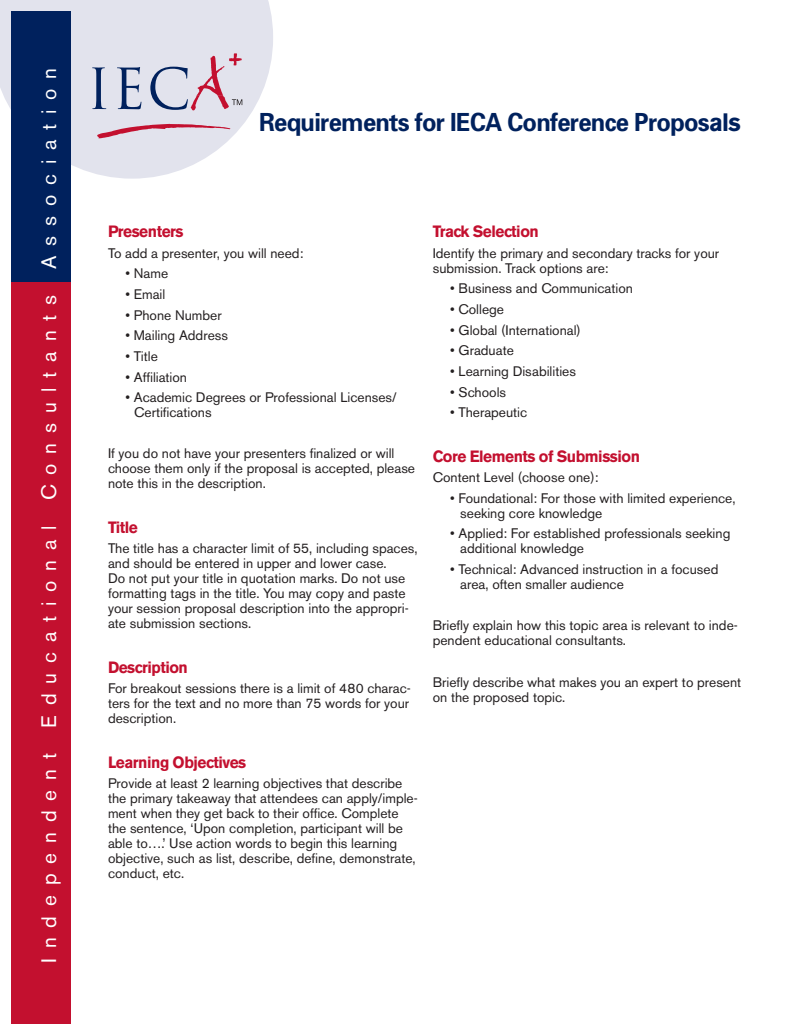
<style>
.page{position:relative;width:810px;height:1035px;background:#fff}
.page>*{position:absolute;margin:0;border:0;box-sizing:border-box;transform-origin:0 0}
.t1{font:700 25px "Univers";letter-spacing:-.03em;color:#00215d;scale:.95 1}
.t2{font:20.75px "Akzidenz Grotesk BE";letter-spacing:.475em;color:#fff}
.t3{font:700 16.25px "Akzidenz Grotesk BE";letter-spacing:-.03em;color:#c3102f;scale:.95 1}
.t4{font:13.75px/15px "Akzidenz Grotesk BE";color:#231f20}
.s1{font-family:"Akzidenz Grotesk BE"}
</style>
<div class="page">
<svg style="left:0;top:0;width:273px;height:179px;fill:#e2e3ed"></svg>
<div style="left:11px;top:282px;width:60px;height:742px;background:#c3102f"></div>
<div style="left:11px;top:11px;width:60px;height:271px;background:#00215d"></div>
<svg style="left:92px;top:67px;width:14px;height:42px"></svg>
<svg style="left:117px;top:67px;width:24px;height:42px"></svg>
<svg style="left:97px;top:124px;width:133px;height:14px;background:#daafbe"></svg>
<svg style="left:150px;top:53px;width:92px;height:57px;background:#cfc1d0"></svg>
<h2 class="t2" style="left:37px;top:963px;width:897px;rotate:-90deg">Independent Educational Consultants Association</h2>
<h1 class="t1" style="left:259px;top:106px;width:508px">Requirements for IECA Conference Propos<span class="s1">als</span></h1>
<p class="t3" style="left:108px;top:222px;width:81px">Presenters</p>
<p class="t4" style="left:108px;top:246px;width:197px">To add a presenter, you will need:</p>
<p class="t4" style="left:126px;top:266px;width:44px">• Name</p>
<p class="t4" style="left:126px;top:287px;width:41px">• Email</p>
<p class="t4" style="left:126px;top:307px;width:98px">• Phone Number</p>
<p class="t4" style="left:126px;top:328px;width:104px">• Mailing Address</p>
<p class="t4" style="left:126px;top:349px;width:34px">• Title</p>
<p class="t4" style="left:126px;top:369px;width:63px">• Affiliation</p>
<p class="t4" style="left:134px;top:390px;width:264px;text-indent:-9px">• Academic Degrees or Professional Licenses/<br>Certifications</p>
<p class="t4" style="left:108px;top:446px;width:309px">If you do not have your presenters finalized or will choose them only if the proposal is accepted, please note this in the description.</p>
<p class="t3" style="left:108px;top:518px;width:33px">Title</p>
<p class="t4" style="left:108px;top:541px;width:311px">The title has a character limit of 55, including spaces, and should be entered in upper and lower case.<br>Do not put your title in quotation marks. Do not use formatting tags in the title. You may copy and paste your session proposal description into the appropri&shy;ate submission sections.</p>
<p class="t3" style="left:108px;top:658px;width:86px">Description</p>
<p class="t4" style="left:108px;top:681px;width:304px">For breakout sessions there is a limit of 480 charac&shy;ters for the text and no more than 75 words for your description.</p>
<p class="t3" style="left:108px;top:753px;width:147px">Learning Objectives</p>
<p class="t4" style="left:108px;top:776px;width:311px">Provide at least 2 learning objectives that describe the primary takeaway that attendees can apply/imple&shy;ment when they get back to their office. Complete the sentence, ‘Upon completion, participant will be able to….’ Use action words to begin this learning objective, such as list, describe, define, demonstrate, conduct, etc.</p>
<p class="t3" style="left:433px;top:222px;width:113px">Track Selection</p>
<p class="t4" style="left:433px;top:246px;width:288px">Identify the primary and secondary tracks for your submission. Track options are:</p>
<p class="t4" style="left:450px;top:281px;width:184px">• Business and Communication</p>
<p class="t4" style="left:450px;top:302px;width:55px">• College</p>
<p class="t4" style="left:450px;top:322px;width:132px">• Global (International)</p>
<p class="t4" style="left:450px;top:343px;width:65px">• Graduate</p>
<p class="t4" style="left:450px;top:364px;width:127px">• Learning Disabilities</p>
<p class="t4" style="left:450px;top:384px;width:57px">• Schools</p>
<p class="t4" style="left:450px;top:405px;width:79px">• Therapeutic</p>
<p class="t3" style="left:433px;top:446px;width:220px">Core Elements of Submission</p>
<p class="t4" style="left:433px;top:470px;width:167px">Content Level (choose one):</p>
<p class="t4" style="left:460px;top:491px;width:277px;text-indent:-10px">• Foundational: For those with limited experience, seeking core knowledge</p>
<p class="t4" style="left:460px;top:526px;width:272px;text-indent:-10px">• Applied: For established professionals seeking additional knowledge</p>
<p class="t4" style="left:460px;top:562px;width:260px;text-indent:-10px">• Technical: Advanced instruction in a focused area, often smaller audience</p>
<p class="t4" style="left:433px;top:618px;width:307px">Briefly explain how this topic area is relevant to inde&shy;pendent educational consultants.</p>
<p class="t4" style="left:433px;top:674px;width:310px">Briefly describe what makes you an expert to present on the proposed topic.</p>
</div>
